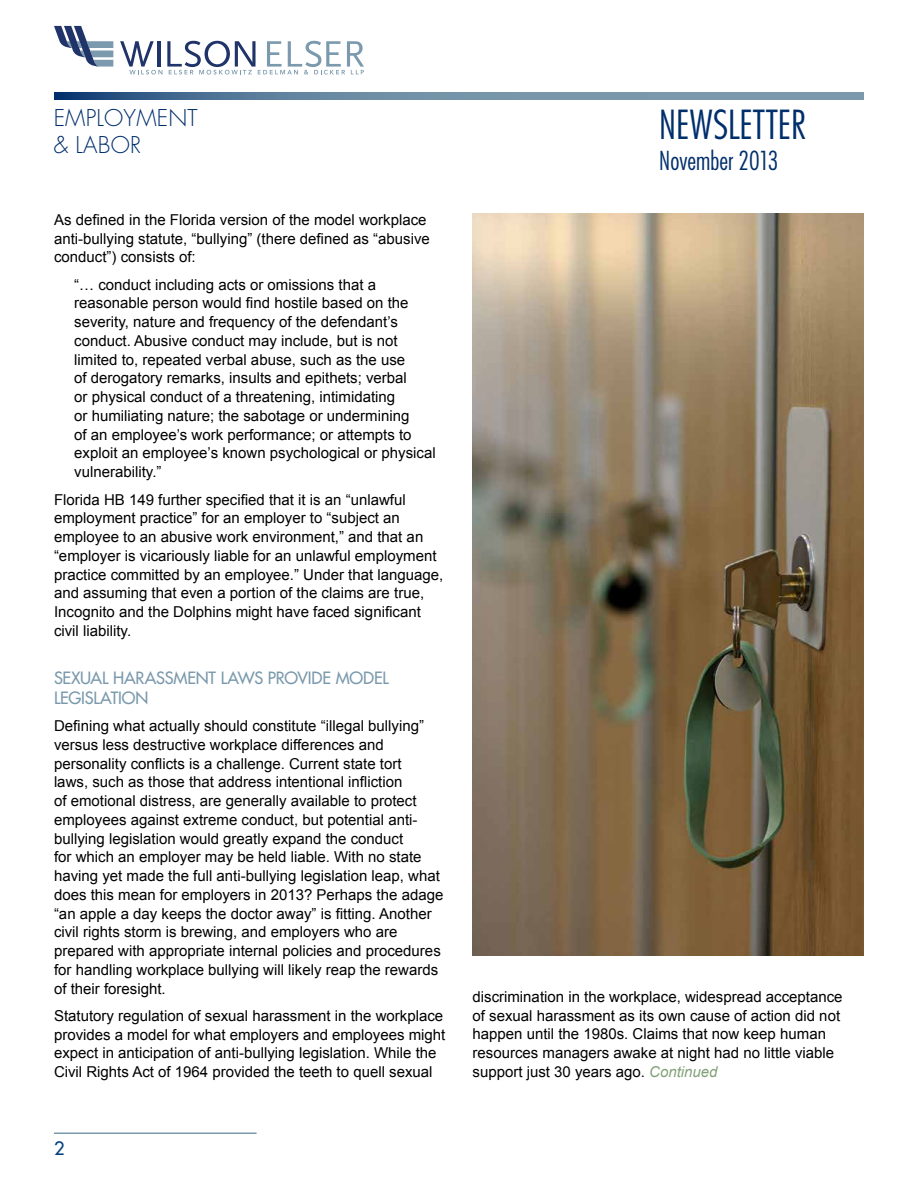
<style>
.page{position:relative;width:918px;height:1188px;background:#fff}
.page>*{position:absolute;margin:0;border:0;box-sizing:border-box;transform-origin:0 0}
.t1{font:300 condensed 39px "Futura Std";color:#002f6c}
.t2{font:300 condensed 25.5px "Futura Std";color:#002f6c}
.t3{font:300 22.5px/27px "Futura Std";letter-spacing:.01em;color:#002f6c}
.t4{font:500 18px "Futura Std";color:#003e7e}
.t5{font:500 16.5px/19.5px "Futura Std";letter-spacing:-.01em;color:#7a99ac}
.t6{font:15px/18.8px "Arial";color:#000}
.s1{font-style:italic;color:#83a27a}
</style>
<div class="page">
<svg style="left:120px;top:41px;width:244px;height:34px"></svg>
<svg style="left:54px;top:26px;width:59px;height:41px"></svg>
<hr style="left:54px;top:1132px;width:203px;height:2px;background:#7a99ac">
<svg style="left:54px;top:93px;width:810px;height:7px;background:#6485a0"></svg>
<img style="left:473px;top:214px;width:391px;height:742px">
<h3 class="t3" style="left:54px;top:105px;width:146px">EMPLOYMENT &amp; LABOR</h3>
<h1 class="t1" style="left:659px;top:101px;width:148px">NEWSLETTER</h1>
<h2 class="t2" style="left:659px;top:145px;width:121px">November 2013</h2>
<p class="t6" style="left:54px;top:210px;width:377px">As defined in the Florida version of the model workplace anti-bullying statute, “bullying” (there defined as “abusive conduct”) consists of:</p>
<p class="t6" style="left:74px;top:275px;width:363px">“… conduct including acts or omissions that a reasonable person would find hostile based on the severity, nature and frequency of the defendant’s conduct. Abusive conduct may include, but is not limited to, repeated verbal abuse, such as the use<br>of derogatory remarks, insults and epithets; verbal<br>or physical conduct of a threatening, intimidating<br>or humiliating nature; the sabotage or undermining<br>of an employee’s work performance; or attempts to exploit an employee’s known psychological or physical vulnerability.”</p>
<p class="t6" style="left:54px;top:490px;width:391px">Florida HB 149 further specified that it is an “unlawful employment practice” for an employer to “subject an employee to an abusive work environment,” and that an “employer is vicariously liable for an unlawful employment practice committed by an employee.” Under that language, and assuming that even a portion of the claims are true, Incognito and the Dolphins might have faced significant civil liability.</p>
<p class="t5" style="left:54px;top:668px;width:336px">SEXUAL HARASSMENT LAWS PROVIDE MODEL<br>LEGISLATION</p>
<p class="t6" style="left:54px;top:717px;width:391px">Defining what actually should constitute “illegal bullying” versus less destructive workplace differences and personality conflicts is a challenge. Current state tort<br>laws, such as those that address intentional infliction<br>of emotional distress, are generally available to protect employees against extreme conduct, but potential anti&shy;bullying legislation would greatly expand the conduct<br>for which an employer may be held liable. With no state having yet made the full anti-bullying legislation leap, what does this mean for employers in 2013? Perhaps the adage “an apple a day keeps the doctor away” is fitting. Another civil rights storm is brewing, and employers who are prepared with appropriate internal policies and procedures for handling workplace bullying will likely reap the rewards of their foresight.</p>
<p class="t6" style="left:54px;top:1006px;width:393px">Statutory regulation of sexual harassment in the workplace provides a model for what employers and employees might expect in anticipation of anti-bullying legislation. While the Civil Rights Act of 1964 provided the teeth to quell sexual</p>
<p class="t4" style="left:54px;top:1137px;width:12px">2</p>
<p class="t6" style="left:472px;top:987px;width:372px">discrimination in the workplace, widespread acceptance of sexual harassment as its own cause of action did not happen until the 1980s. Claims that now keep human resources managers awake at night had no little viable support just 30 years ago. <span class="s1">Continued</span></p>
</div>
